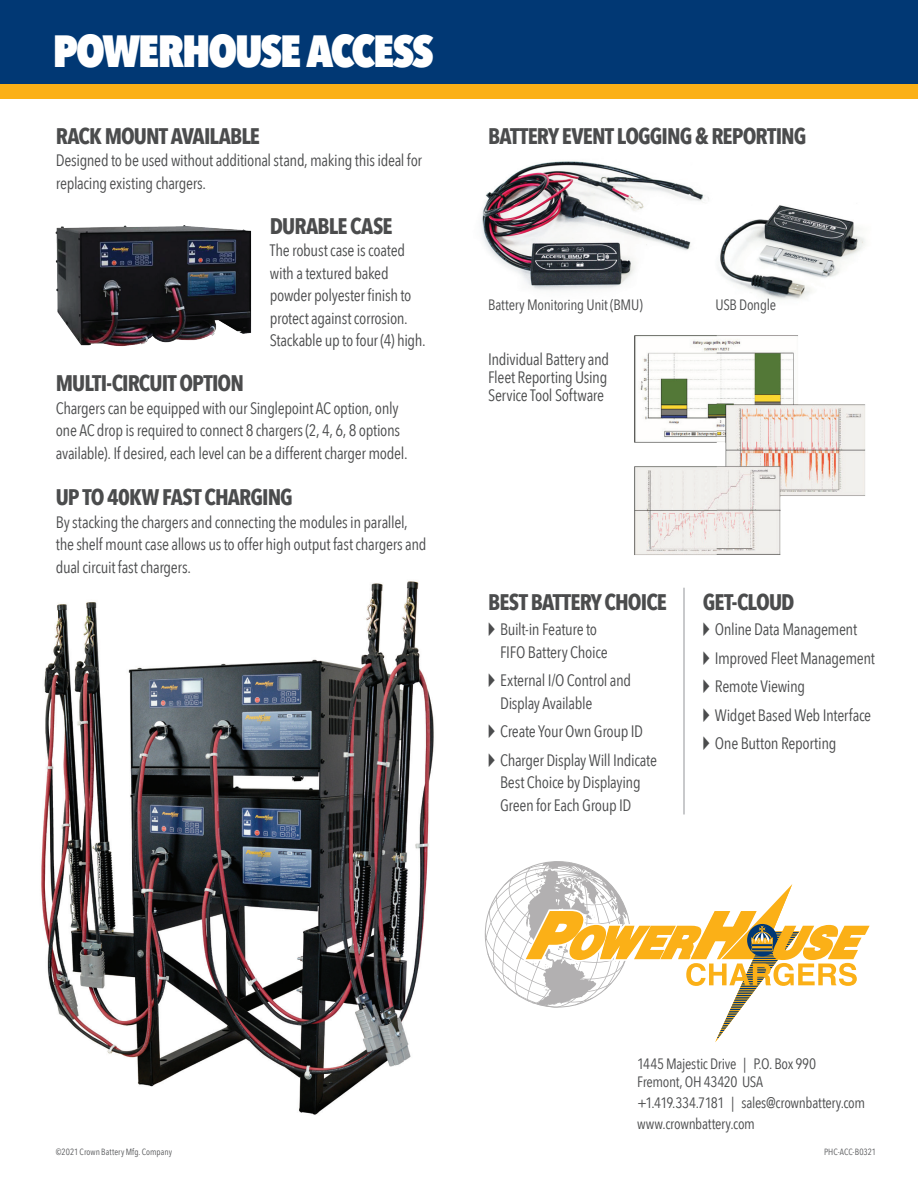
<style>
.page{position:relative;width:918px;height:1188px;background:#fff}
.page>*{position:absolute;margin:0;border:0;box-sizing:border-box;transform-origin:0 0}
.t1{font:800 45px "Avenir Next Condensed";letter-spacing:-.045em;color:#fff}
.t2{font:700 22.5px "Avenir Next Condensed";letter-spacing:-.04em;color:#4b4c4d}
.t3{font:16.5px/22.5px "Avenir Next Condensed";letter-spacing:-.02em;color:#4b4c4d}
.t4{font:15px/18px "Avenir Next Condensed";letter-spacing:-.02em;color:#4b4c4d}
.t5{font:9px "Avenir Next Condensed";letter-spacing:.005em;color:#57585a}
</style>
<div class="page">
<div style="left:0;top:0;width:918px;height:87px;background:#013874"></div>
<div style="left:0;top:84px;width:918px;height:14px;background:#fbb017"></div>
<img style="left:41px;top:581px;width:393px;height:534px">
<svg style="left:485px;top:861px;width:385px;height:181px"></svg>
<img style="left:55px;top:225px;width:197px;height:121px">
<img style="left:634px;top:335px;width:232px;height:220px">
<img style="left:481px;top:161px;width:228px;height:130px">
<img style="left:719px;top:205px;width:147px;height:94px">
<hr style="left:684px;top:588px;width:1px;height:226px;background:#939598">
<h1 class="t1" style="left:53px;top:23px;width:383px">POWERHOUSE ACCESS</h1>
<h2 class="t2" style="left:56px;top:122px;width:206px">RACK MOUNT AVAILABLE</h2>
<p class="t3" style="left:56px;top:148px;width:368px">Designed to be used without additional stand, making this ideal for replacing existing chargers.</p>
<h2 class="t2" style="left:270px;top:212px;width:124px">DURABLE CASE</h2>
<p class="t3" style="left:270px;top:238px;width:157px">The robust case is coated with a textured baked powder polyester finish to protect against corrosion.<br>Stackable up to four (4) high.</p>
<h2 class="t2" style="left:56px;top:370px;width:190px">MULTI-CIRCUIT OPTION</h2>
<p class="t3" style="left:56px;top:396px;width:353px">Chargers can be equipped with our Singlepoint AC option, only one AC drop is required to connect 8 chargers (2, 4, 6, 8 options available). If desired, each level can be a different charger model.</p>
<h2 class="t2" style="left:56px;top:484px;width:239px">UP TO 40KW FAST CHARGING</h2>
<p class="t3" style="left:56px;top:510px;width:372px">By stacking the chargers and connecting the modules in parallel, the shelf mount case allows us to offer high output fast chargers and dual circuit fast chargers.</p>
<h2 class="t2" style="left:488px;top:122px;width:320px">BATTERY EVENT LOGGING &amp; REPORTING</h2>
<p class="t4" style="left:488px;top:295px;width:156px">Battery Monitoring Unit (BMU)</p>
<p class="t4" style="left:716px;top:295px;width:62px">USB Dongle</p>
<p class="t3" style="left:488px;top:349px;width:123px;line-height:18px;text-align:justify">Individual Battery and Fleet Reporting Using Service Tool Software</p>
<h2 class="t2" style="left:488px;top:588px;width:180px">BEST BATTERY CHOICE</h2>
<p class="t3" style="left:500px;top:618px;width:109px;text-indent:-12px">◆ Built-in Feature to<br>FIFO Battery Choice</p>
<p class="t3" style="left:500px;top:669px;width:133px;text-indent:-12px">◆ External I/O Control and<br>Display Available</p>
<p class="t3" style="left:488px;top:720px;width:157px">◆ Create Your Own Group ID</p>
<p class="t3" style="left:500px;top:748px;width:158px;text-indent:-12px">◆ Charger Display Will Indicate<br>Best Choice by Displaying<br>Green for Each Group ID</p>
<h2 class="t2" style="left:703px;top:588px;width:93px">GET-CLOUD</h2>
<p class="t3" style="left:703px;top:618px;width:156px">◆ Online Data Management</p>
<p class="t3" style="left:703px;top:646px;width:174px">◆ Improved Fleet Management</p>
<p class="t3" style="left:703px;top:675px;width:104px">◆ Remote Viewing</p>
<p class="t3" style="left:703px;top:703px;width:170px">◆ Widget Based Web Interface</p>
<p class="t3" style="left:703px;top:732px;width:135px">◆ One Button Reporting</p>
<p class="t4" style="left:637px;top:1054px;width:180px">1445MajesticDrive | P.O. Box 990<br>Fremont, OH43420 USA</p>
<p class="t4" style="left:637px;top:1092px;width:229px;line-height:21px">+1.419.334.7181 | sales@crownbattery.com www.crownbattery.com</p>
<p class="t5" style="left:56px;top:1144px;width:118px">©2021 Crown Battery Mfg. Company</p>
<p class="t5" style="left:824px;top:1144px;width:54px">PHC-ACC-B0321</p>
</div>
